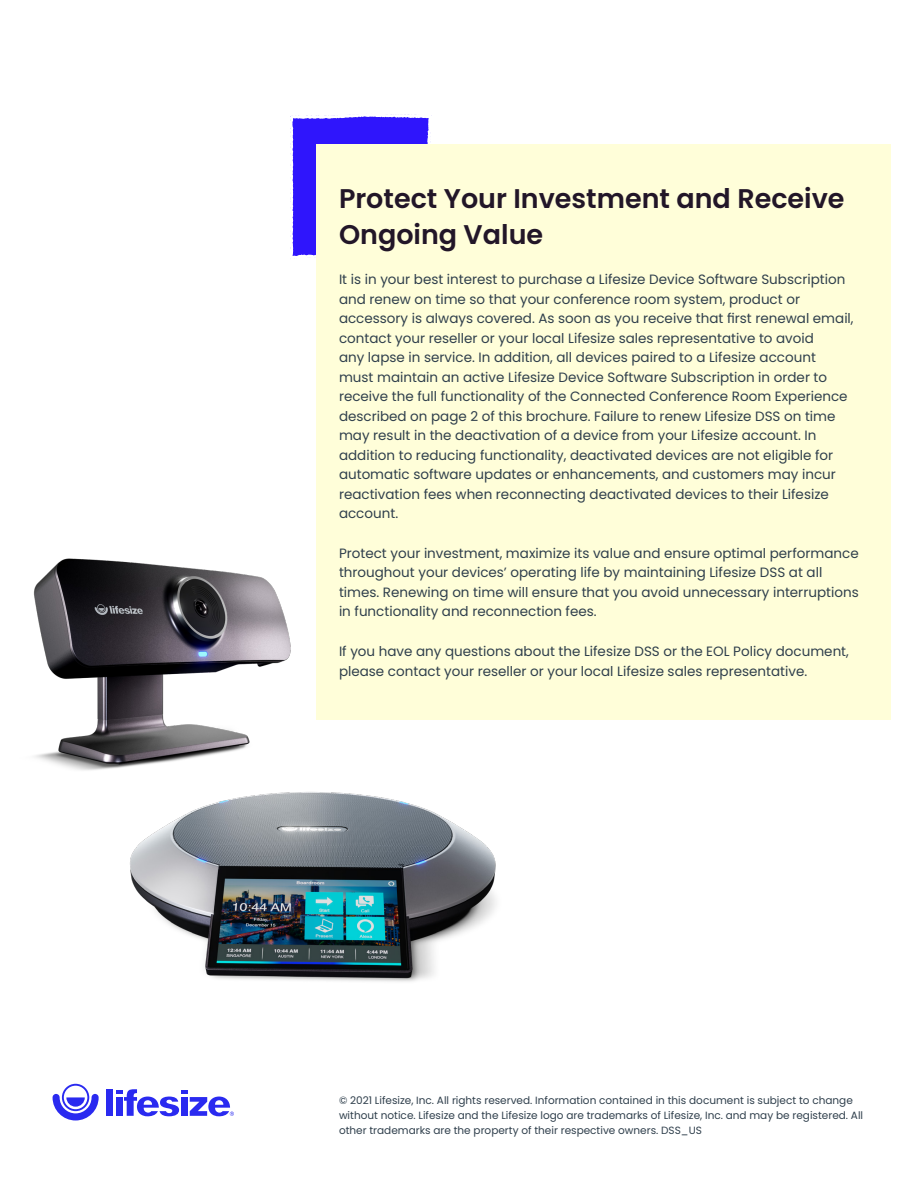
<style>
.page{position:relative;width:918px;height:1188px;background:#fff}
.page>*{position:absolute;margin:0;border:0;box-sizing:border-box;transform-origin:0 0}
.t1{font:600 27px/36px "Poppins";color:#221628}
.t2{font:13.5px/19.5px "Poppins";color:#2f3f4c}
.t3{font:10.5px/15px "Poppins";color:#2f3f4c}
</style>
<div class="page">
<svg style="left:290px;top:114px;width:142px;height:142px;background:#4d37fc"></svg>
<div style="left:316px;top:144px;width:575px;height:575px;background:#fffed9"></div>
<svg style="left:53px;top:1084px;width:46px;height:36px"></svg>
<div style="left:106px;top:1090px;width:7px;height:26px;background:#2a2af0"></div>
<svg style="left:116px;top:1089px;width:118px;height:27px"></svg>
<img style="left:33px;top:558px;width:258px;height:204px">
<img style="left:51px;top:679px;width:590px;height:303px">
<h1 class="t1" style="left:339px;top:181px;width:507px">Protect Your Investment and Receive<br>Ongoing Value</h1>
<p class="t2" style="left:339px;top:270px;width:516px">It is in your best interest to purchase a Lifesize Device Software Subscription and renew on time so that your conference room system, product or accessory is always covered. As soon as you receive that first renewal email, contact your reseller or your local Lifesize sales representative to avoid<br>any lapse in service. In addition, all devices paired to a Lifesize account must maintain an active Lifesize Device Software Subscription in order to receive the full functionality of the Connected Conference Room Experience described on page 2 of this brochure. Failure to renew Lifesize DSS on time may result in the deactivation of a device from your Lifesize account. In addition to reducing functionality, deactivated devices are not eligible for automatic software updates or enhancements, and customers may incur reactivation fees when reconnecting deactivated devices to their Lifesize account.</p>
<p class="t2" style="left:339px;top:544px;width:521px">Protect your investment, maximize its value and ensure optimal performance throughout your devices’ operating life by maintaining Lifesize DSS at all times. Renewing on time will ensure that you avoid unnecessary interruptions in functionality and reconnection fees.</p>
<p class="t2" style="left:339px;top:642px;width:511px">If you have any questions about the Lifesize DSS or the EOL Policy document, please contact your reseller or your local Lifesize sales representative.</p>
<p class="t3" style="left:339px;top:1093px;width:526px">© 2021 Lifesize, Inc. All rights reserved. Information contained in this document is subject to change without notice. Lifesize and the Lifesize logo are trademarks of Lifesize, Inc. and may be registered. All other trademarks are the property of their respective owners. DSS_US</p>
</div>
